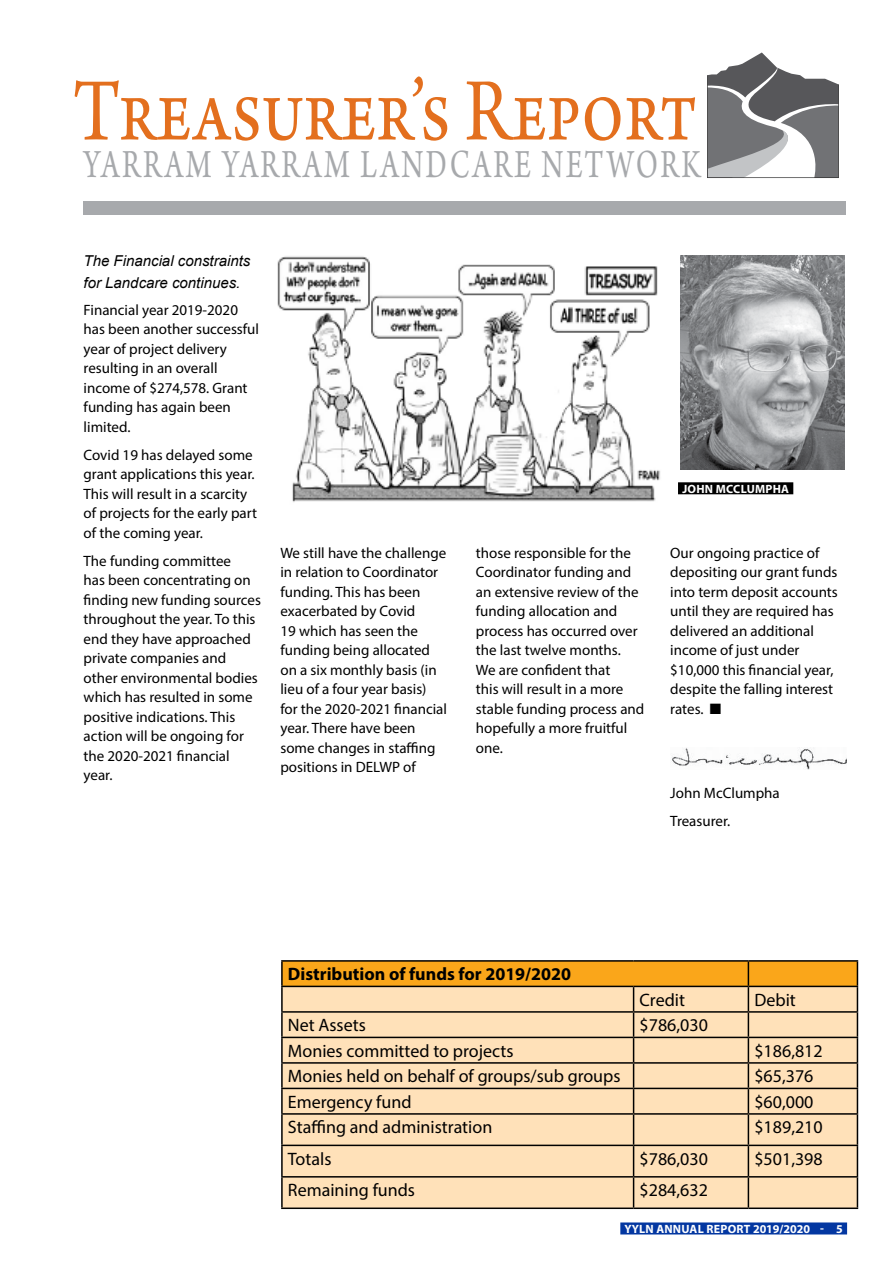
<style>
.page{position:relative;width:893px;height:1263px;background:#fff}
.page>*{position:absolute;margin:0;border:0;box-sizing:border-box;transform-origin:0 0}
.t1{font:93.75px "Arno Pro";color:#e36f1e;scale:.8 1}
.t2{font:42px "Arno Pro";letter-spacing:.085em;color:#a7a9ac;scale:.71 1}
.t3{font:18px "Myriad Pro";color:#000}
.t4{font:700 18px "Myriad Pro";color:#000}
.t5{font:15px/19.5px "Myriad Pro";color:#000}
.t6{font:italic 15px/21.6px "Arial";color:#000}
.t7{font:700 12px "Myriad Pro";letter-spacing:.02em;color:#fff}
</style>
<div class="page">
<div style="left:678px;top:482px;width:115px;height:12px;background:#000"></div>
<img style="left:681px;top:256px;width:164px;height:213px">
<div style="left:283px;top:1146px;width:574px;height:61px;background:#ffe1b9"></div>
<hr style="left:281px;top:960px;width:353px;height:2px;background:#000">
<hr style="left:281px;top:962px;width:2px;height:24px;background:#000">
<hr style="left:634px;top:960px;width:114px;height:2px;background:#000">
<hr style="left:748px;top:960px;width:110px;height:2px;background:#000">
<hr style="left:281px;top:986px;width:353px;height:1px;background:#000">
<hr style="left:281px;top:987px;width:2px;height:24px;background:#000">
<hr style="left:281px;top:1011px;width:353px;height:2px;background:#000">
<hr style="left:281px;top:1013px;width:2px;height:24px;background:#000">
<hr style="left:281px;top:1037px;width:353px;height:1px;background:#000">
<hr style="left:281px;top:1038px;width:2px;height:24px;background:#000">
<hr style="left:281px;top:1062px;width:353px;height:2px;background:#000">
<hr style="left:281px;top:1064px;width:2px;height:24px;background:#000">
<hr style="left:281px;top:1088px;width:353px;height:1px;background:#000">
<hr style="left:281px;top:1089px;width:2px;height:24px;background:#000">
<hr style="left:281px;top:1113px;width:353px;height:2px;background:#000">
<hr style="left:281px;top:1115px;width:2px;height:29px;background:#000">
<svg style="left:282px;top:961px;width:576px;height:183px"></svg>
<hr style="left:281px;top:1144px;width:353px;height:2px;background:#000">
<hr style="left:281px;top:1146px;width:2px;height:30px;background:#000">
<hr style="left:634px;top:1144px;width:114px;height:2px;background:#000">
<hr style="left:633px;top:1146px;width:1px;height:30px;background:#000">
<hr style="left:748px;top:1144px;width:110px;height:2px;background:#000">
<hr style="left:748px;top:1146px;width:1px;height:30px;background:#000">
<hr style="left:857px;top:1146px;width:1px;height:30px;background:#000">
<hr style="left:281px;top:1176px;width:353px;height:1px;background:#000">
<hr style="left:281px;top:1177px;width:2px;height:30px;background:#000">
<hr style="left:634px;top:1176px;width:114px;height:1px;background:#000">
<hr style="left:633px;top:1177px;width:1px;height:30px;background:#000">
<hr style="left:748px;top:1176px;width:110px;height:1px;background:#000">
<hr style="left:748px;top:1177px;width:1px;height:30px;background:#000">
<hr style="left:857px;top:1177px;width:1px;height:30px;background:#000">
<hr style="left:281px;top:1207px;width:353px;height:2px;background:#000">
<hr style="left:634px;top:1207px;width:114px;height:2px;background:#000">
<hr style="left:748px;top:1207px;width:110px;height:2px;background:#000">
<img style="left:671px;top:748px;width:175px;height:21px">
<img style="left:277px;top:256px;width:383px;height:246px">
<div style="left:84px;top:202px;width:762px;height:13px;background:#a7a9ac"></div>
<svg style="left:707px;top:53px;width:132px;height:125px"></svg>
<div style="left:620px;top:1222px;width:227px;height:12px;background:#0337a1"></div>
<h1 class="t1" style="left:73px;top:58px;width:782px">Treasurer’s Report</h1>
<h2 class="t2" style="left:84px;top:140px;width:871px">YARRAM YARRAM LANDCARE NETWORK</h2>
<p class="t6" style="left:84px;top:250px;width:168px">The Financial constraints for Landcare continues.</p>
<p class="t5" style="left:84px;top:300px;width:177px">Financial year 2019-2020 has been another successful year of project delivery resulting in an overall income of $274,578. Grant funding has again been limited.</p>
<p class="t5" style="left:84px;top:445px;width:175px">Covid 19 has delayed some grant applications this year.<br>This will result in a scarcity of projects for the early part of the coming year.</p>
<p class="t5" style="left:84px;top:551px;width:179px">The funding committee<br>has been concentrating on finding new funding sources throughout the year. To this end they have approached private companies and other environmental bodies which has resulted in some positive indications. This action will be ongoing for the 2020-2021 financial year.</p>
<p class="t5" style="left:280px;top:542px;width:168px">We still have the challenge in relation to Coordinator funding. This has been exacerbated by Covid<br>19 which has seen the funding being allocated on a six monthly basis (in lieu of a four year basis) for the 2020-2021 financial year. There have been some changes in staffing positions in DELWP of</p>
<p class="t5" style="left:670px;top:542px;width:169px">Our ongoing practice of depositing our grant funds into term deposit accounts until they are required has delivered an additional income of just under $10,000 this financial year, despite the falling interest rates. ■</p>
<p class="t5" style="left:670px;top:778px;width:111px;line-height:28px">John McClumpha<br>Treasurer.</p>
<p class="t7" style="left:682px;top:481px;width:108px">JOHN MCCLUMPHA</p>
<p class="t5" style="left:476px;top:542px;width:170px">those responsible for the<br>Coordinator funding and an extensive review of the funding allocation and process has occurred over the last twelve months.<br>We are confident that<br>this will result in a more stable funding process and hopefully a more fruitful one.</p>
<p class="t4" style="left:288px;top:962px;width:285px">Distribution of funds for 2019/2020</p>
<p class="t3" style="left:640px;top:989px;width:47px">Credit</p>
<p class="t3" style="left:754px;top:989px;width:43px">Debit</p>
<p class="t3" style="left:288px;top:1014px;width:79px">Net Assets</p>
<p class="t3" style="left:640px;top:1014px;width:70px">$786,030</p>
<p class="t3" style="left:288px;top:1040px;width:227px">Monies committed to projects</p>
<p class="t3" style="left:754px;top:1040px;width:70px">$186,812</p>
<p class="t3" style="left:288px;top:1065px;width:334px">Monies held on behalf of groups/sub groups</p>
<p class="t3" style="left:754px;top:1065px;width:61px">$65,376</p>
<p class="t3" style="left:288px;top:1091px;width:125px">Emergency fund</p>
<p class="t3" style="left:754px;top:1091px;width:61px">$60,000</p>
<p class="t3" style="left:288px;top:1116px;width:206px">Staffing and administration</p>
<p class="t3" style="left:754px;top:1116px;width:70px">$189,210</p>
<p class="t3" style="left:288px;top:1148px;width:45px">Totals</p>
<p class="t3" style="left:640px;top:1148px;width:70px">$786,030</p>
<p class="t3" style="left:754px;top:1148px;width:70px">$501,398</p>
<p class="t3" style="left:288px;top:1179px;width:129px">Remaining funds</p>
<p class="t3" style="left:640px;top:1179px;width:70px">$284,632</p>
<p class="t7" style="left:625px;top:1221px;width:220px">YYLN ANNUAL REPORT 2019/2020 - 5</p>
</div>
